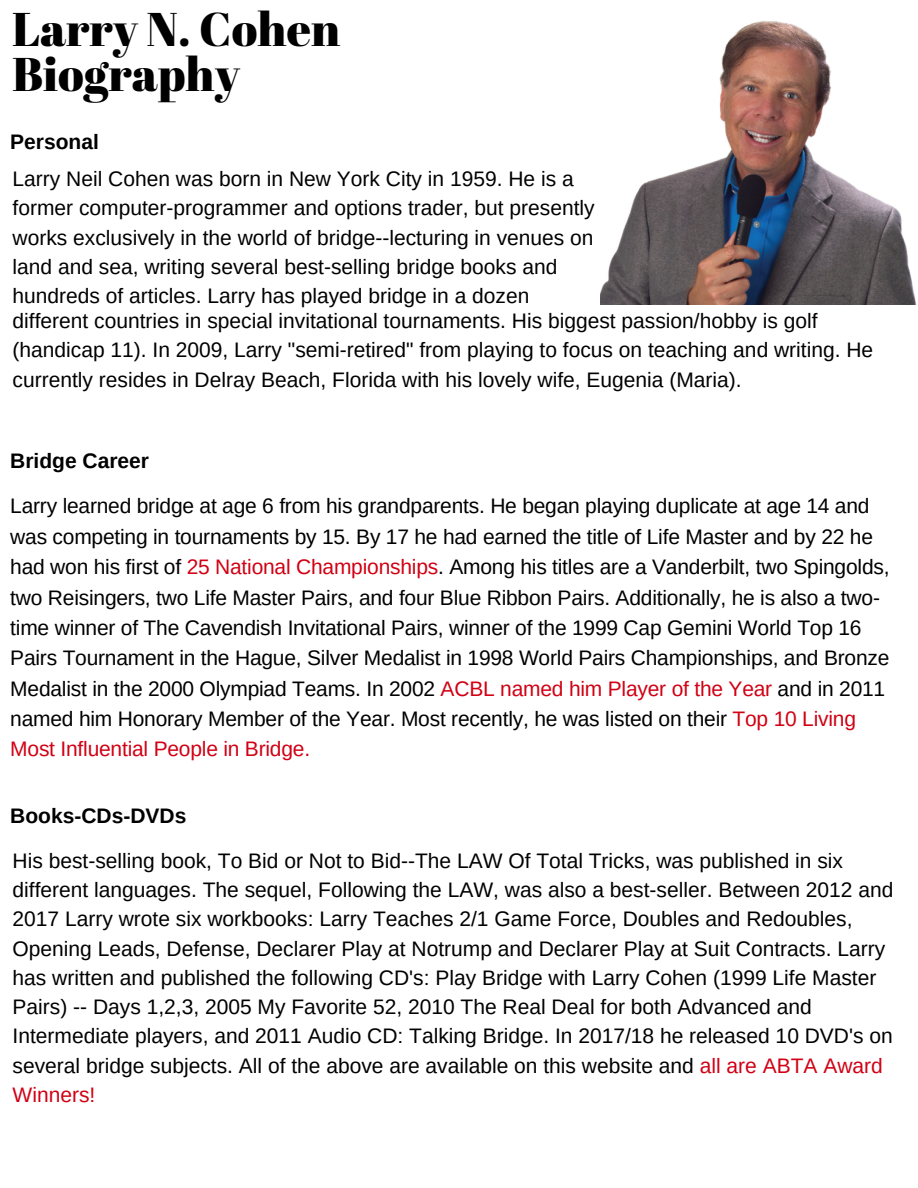
<style>
.page{position:relative;width:918px;height:1188px;background:#fff}
.page>*{position:absolute;margin:0;border:0;box-sizing:border-box;transform-origin:0 0}
.t1{font:47.25px/45px "Abril Fatface";color:#000}
.t2{font:21px/29.2px "Arimo";color:#000}
.t3{font:700 21px "Arimo";color:#000}
.s1{color:#d10014}
</style>
<div class="page">
<img style="left:601px;top:21px;width:316px;height:283px">
<h1 class="t1" style="left:12px;top:6px;width:330px">Larry N. Cohen<br>Biography</h1>
<p class="t3" style="left:10px;top:130px;width:90px">Personal</p>
<p class="t2" style="left:13px;top:164px;width:584px">Larry Neil Cohen was born in New York City in 1959. He is a former computer-programmer and options trader, but presently works exclusively in the world of bridge--lecturing in venues on land and sea, writing several best-selling bridge books and hundreds of articles. Larry has played bridge in a dozen</p>
<p class="t2" style="left:13px;top:306px;width:862px">different countries in special invitational tournaments. His biggest passion/hobby is golf (handicap 11). In 2009, Larry "semi-retired" from playing to focus on teaching and writing. He currently resides in Delray Beach, Florida with his lovely wife, Eugenia (Maria).</p>
<p class="t3" style="left:10px;top:449px;width:140px">Bridge Career</p>
<p class="t2" style="left:10px;top:491px;width:881px;line-height:30.3px">Larry learned bridge at age 6 from his grandparents. He began playing duplicate at age 14 and was competing in tournaments by 15. By 17 he had earned the title of Life Master and by 22 he had won his first of <span class="s1">25 National Championships</span>. Among his titles are a Vanderbilt, two Spingolds, two Reisingers, two Life Master Pairs, and four Blue Ribbon Pairs. Additionally, he is also a two&shy;time winner of The Cavendish Invitational Pairs, winner of the 1999 Cap Gemini World Top 16<br>Pairs Tournament in the Hague, Silver Medalist in 1998 World Pairs Championships, and Bronze Medalist in the 2000 Olympiad Teams. In 2002 <span class="s1">ACBL named him Player of the Year</span> and in 2011 named him Honorary Member of the Year. Most recently, he was listed on their <span class="s1">Top 10 Living Most Influential People in Bridge.</span></p>
<p class="t3" style="left:10px;top:804px;width:178px">Books-CDs-DVDs</p>
<p class="t2" style="left:13px;top:846px;width:882px">His best-selling book, To Bid or Not to Bid--The LAW Of Total Tricks, was published in six different languages. The sequel, Following the LAW, was also a best-seller. Between 2012 and 2017 Larry wrote six workbooks: Larry Teaches 2/1 Game Force, Doubles and Redoubles, Opening Leads, Defense, Declarer Play at Notrump and Declarer Play at Suit Contracts. Larry has written and published the following CD's: Play Bridge with Larry Cohen (1999 Life Master Pairs) -- Days 1,2,3, 2005 My Favorite 52, 2010 The Real Deal for both Advanced and Intermediate players, and 2011 Audio CD: Talking Bridge. In 2017/18 he released 10 DVD's on several bridge subjects. All of the above are available on this website and <span class="s1">all are ABTA Award Winners!</span></p>
</div>
